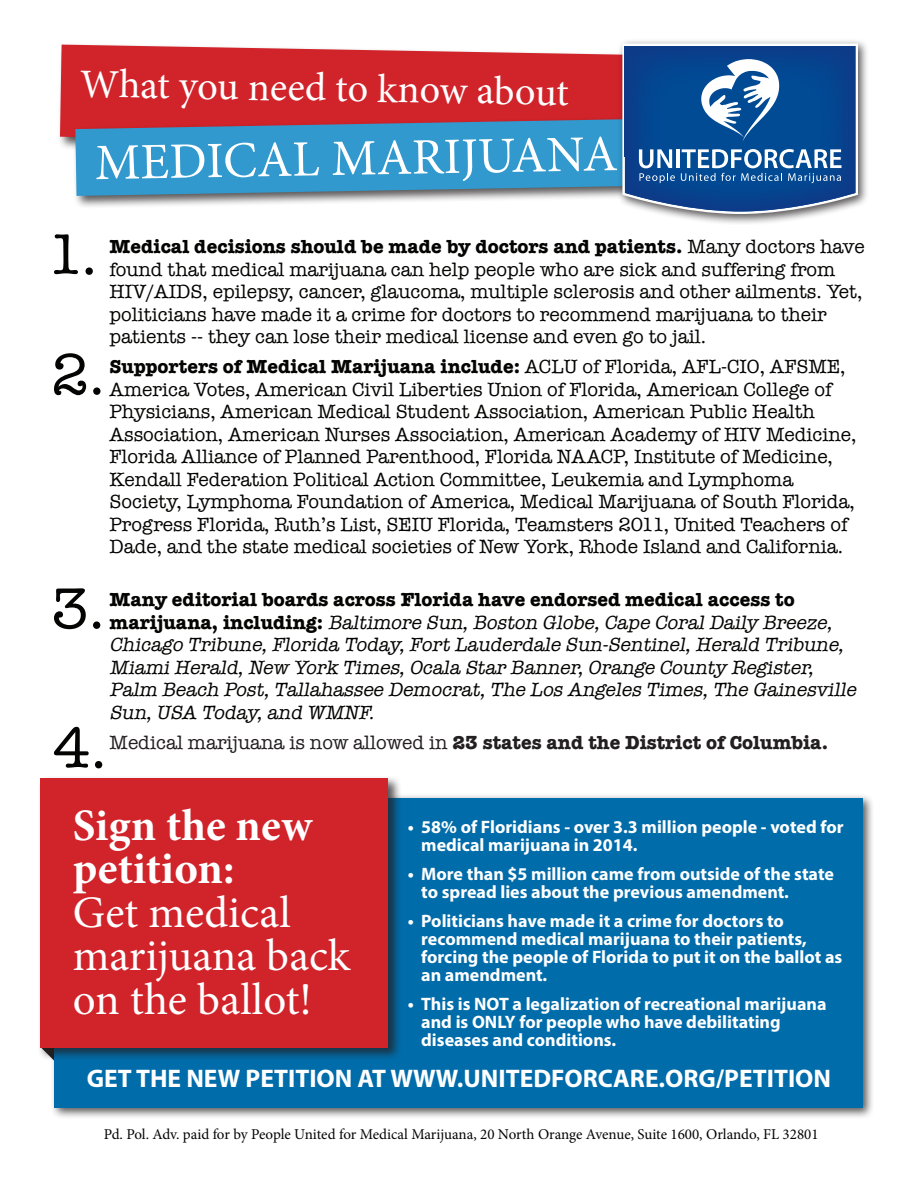
<style>
.page{position:relative;width:918px;height:1188px;background:#fff}
.page>*{position:absolute;margin:0;border:0;box-sizing:border-box;transform-origin:0 0}
.t1{font:58.95px "American Typewriter";color:#040503}
.t2{font:51px "Minion Pro";color:#fff}
.t3{font:45px/43.5px "Minion Pro";color:#fff}
.t4{font:700 45px/43.5px "Minion Pro";color:#fff}
.t5{font:40.5px "Minion Pro";color:#fff}
.t6{font:700 25.5px "Myriad Pro";color:#fff}
.t7{font:19.5px/22.5px "American Typewriter";color:#040503}
.t8{font:italic 19.5px/22.5px "American Typewriter";color:#040503}
.t9{font:700 19.5px "American Typewriter";color:#231f20}
.t10{font:700 18px/18px "Myriad Pro";color:#fff}
.t11{font:15px "Minion Pro";letter-spacing:-.005em;color:#040503}
.s1{font-weight:700}
.s2{font-weight:700;font-style:normal}
.s3{font-weight:400}
</style>
<div class="page">
<div style="left:50px;top:793px;width:825px;height:326px;background:#231f20;opacity:.75"></div>
<div style="left:55px;top:798px;width:808px;height:310px;background:#006caa"></div>
<svg style="left:60px;top:45px;width:15px;height:102px;background:#d13c42"></svg>
<div style="left:617px;top:38px;width:253px;height:187px;background:#231f20;opacity:.75"></div>
<svg style="left:75px;top:44px;width:783px;height:170px;background:#766d90"></svg>
<div style="left:38px;top:775px;width:364px;height:286px;background:#231f20;opacity:.75"></div>
<div style="left:40px;top:778px;width:348px;height:270px;background:#d1232a"></div>
<h3 class="t5" style="left:81px;top:57px;width:490px;rotate:1deg">What you need to know about</h3>
<h2 class="t2" style="left:94px;top:129px;width:524px;rotate:-1deg">MEDICAL MARIJUANA</h2>
<h1 class="t1" style="left:47px;top:209px;width:52px">1.</h1>
<h1 class="t1" style="left:51px;top:329px;width:55px">2.</h1>
<p class="t7" style="left:110px;top:235px;width:757px"><span class="s1">Medical decisions should be made by doctors and patients.</span> Many doctors have found that medical marijuana can help people who are sick and suffering from HIV/AIDS, epilepsy, cancer, glaucoma, multiple sclerosis and other ailments. Yet, politicians have made it a crime for doctors to recommend marijuana to their patients -- they can lose their medical license and even go to jail.</p>
<p class="t7" style="left:110px;top:355px;width:749px"><span class="s1">Supporters of Medical Marijuana include:</span> ACLU of Florida, AFL-CIO, AFSME, America Votes, American Civil Liberties Union of Florida, American College of Physicians, American Medical Student Association, American Public Health Association, American Nurses Association, American Academy of HIV Medicine, Florida Alliance of Planned Parenthood, Florida NAACP, Institute of Medicine, Kendall Federation Political Action Committee, Leukemia and Lymphoma Society, Lymphoma Foundation of America, Medical Marijuana of South Florida, Progress Florida, Ruth’s List, SEIU Florida, Teamsters 2011, United Teachers of Dade, and the state medical societies of New York, Rhode Island and California.</p>
<h1 class="t1" style="left:51px;top:563px;width:55px">3.</h1>
<p class="t8" style="left:110px;top:588px;width:753px"><span class="s2">Many editorial boards across Florida have endorsed medical access to<br>m a r ij u a n a , i n c l u d i n g :</span> Baltimore Sun,Boston Globe,Cape CoralDaily Breeze, Chicago Tribune,Florida Today,FortLauderdale Sun-Sentinel,Herald Tribune, MiamiHerald,New York Times,Ocala Star Banner,Orange County Register, Palm Beach Post,Tallahassee Democrat,The Los Angeles Times,The Gainesville Sun,USA Today,and WMNF.</p>
<h1 class="t1" style="left:53px;top:703px;width:55px">4.</h1>
<p class="t9" style="left:110px;top:726px;width:720px"><span class="s3">Medical marijuana is now allowed in</span> 23 states and the District of Columbia.</p>
<h3 class="t4" style="left:73px;top:803px;width:241px">Sign the new petition:</h3>
<h3 class="t3" style="left:73px;top:891px;width:279px">Get medical marijuana back on the ballot!</h3>
<p class="t10" style="left:421px;top:817px;width:424px;text-indent:-14px">• 58% of Floridians - over 3.3 million people - voted for medical marijuana in 2014.</p>
<p class="t10" style="left:421px;top:864px;width:414px;text-indent:-14px">• More than $5 million came from outside of the state to spread lies about the previous amendment.</p>
<p class="t10" style="left:421px;top:911px;width:423px;text-indent:-14px">• Politicians have made it a crime for doctors to recommend medical marijuana to their patients, forcing the people of Florida to put it on the ballot as an amendment.</p>
<p class="t10" style="left:421px;top:994px;width:407px;text-indent:-14px">• This is NOT a legalization of recreational marijuana and is ONLY for people who have debilitating diseases and conditions.</p>
<h3 class="t6" style="left:87px;top:1062px;width:746px">GET THE NEW PETITION AT WWW.UNITEDFORCARE.ORG/PETITION</h3>
<p class="t11" style="left:104px;top:1124px;width:716px">Pd. Pol. Adv. paid for by People United for Medical Marijuana, 20 North Orange Avenue, Suite 1600, Orlando, FL 32801</p>
</div>
